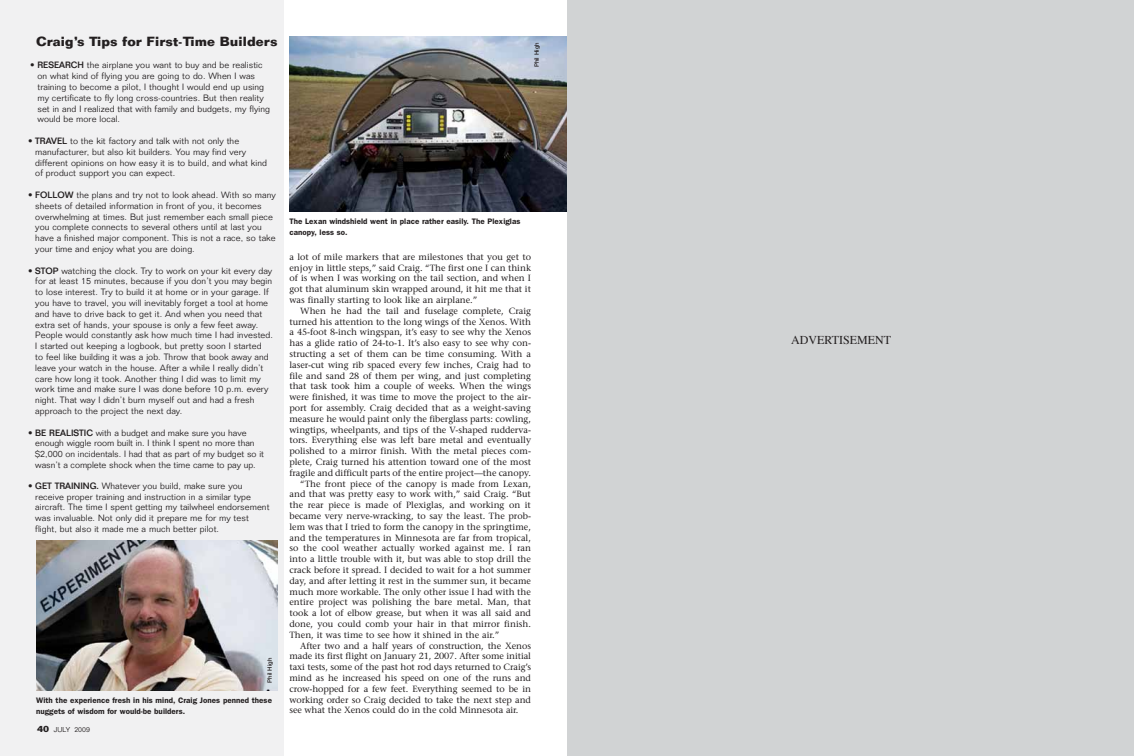
<style>
.page{position:relative;width:1134px;height:756px;background:#fff}
.page>*{position:absolute;margin:0;border:0;box-sizing:border-box;transform-origin:0 0}
.t1{font:700 13px "Folio";letter-spacing:.01em;color:#231f20}
.t2{font:12px "Times";color:#231f20}
.t3{font:9px/10.8px "Stone Serif";letter-spacing:-.005em;color:#231f20;text-align:justify}
.t4{font:300 9px/10.8px "Folio";letter-spacing:.01em;color:#231f20}
.t5{font:600 8px/11px "Franklin Gothic";letter-spacing:.005em;color:#231f20}
.t6{font:300 7px "Folio";color:#231f20}
.t7{font:500 6px "Helvetica Neue";color:#231f20}
.s1{font-weight:500}
.s2{font-weight:700;font-size:9px}
</style>
<div class="page">
<div style="left:0;top:0;width:283px;height:756px;background:#f1f1f2"></div>
<div style="left:568px;top:0;width:566px;height:756px;background:#d1d3d4"></div>
<img style="left:36px;top:541px;width:242px;height:150px">
<img style="left:290px;top:36px;width:277px;height:176px">
<h1 class="t1" style="left:36px;top:34px;width:243px">Craig’s Tips for First-Time Builders</h1>
<p class="t4" style="left:37px;top:60px;width:234px;text-indent:-7px"><span class="s1">• RESEARCH</span> the airplane you want to buy and be realistic on what kind of flying you are going to do. When I was training to become a pilot, I thought I would end up using my certificate to fly long cross-countries. But then reality set in and I realized that with family and budgets, my flying would be more local.</p>
<p class="t4" style="left:35px;top:135px;width:233px;text-indent:-7px"><span class="s1">• TRAVEL</span> to the kit factory and talk with not only the manufacturer, but also kit builders. You may find very different opinions on how easy it is to build, and what kind of product support you can expect.</p>
<p class="t4" style="left:35px;top:189px;width:242px;text-indent:-7px"><span class="s1">• FOLLOW</span> the plans and try not to look ahead. With so many sheets of detailed information in front of you, it becomes overwhelming at times. But just remember each small piece you complete connects to several others until at last you have a finished major component. This is not a race, so take your time and enjoy what you are doing.</p>
<p class="t4" style="left:35px;top:265px;width:239px;text-indent:-7px"><span class="s1">• STOP</span> watching the clock. Try to work on your kit every day for at least 15 minutes, because if you don’t you may begin to lose interest. Try to build it at home or in your garage. If you have to travel, you will inevitably forget a tool at home and have to drive back to get it. And when you need that extra set of hands, your spouse is only a few feet away.<br>People would constantly ask how much time I had invested.<br>I started out keeping a logbook, but pretty soon I started<br>to feel like building it was a job. Throw that book away and leave your watch in the house. After a while I really didn’t care how long it took. Another thing I did was to limit my work time and make sure I was done before 10 p.m. every night. That way I didn’t burn myself out and had a fresh approach to the project the next day.</p>
<p class="t4" style="left:35px;top:427px;width:230px;text-indent:-7px"><span class="s1">• BE REALISTIC</span> with a budget and make sure you have enough wiggle room built in. I think I spent no more than $2,000 on incidentals. I had that as part of my budget so it wasn’t a complete shock when the time came to pay up.</p>
<p class="t4" style="left:35px;top:480px;width:236px;text-indent:-7px"><span class="s1">• GET TRAINING.</span> Whatever you build, make sure you receive proper training and instruction in a similar type aircraft. The time I spent getting my tailwheel endorsement was invaluable. Not only did it prepare me for my test flight, but also it made me a much better pilot.</p>
<p class="t7" style="left:266px;top:683px;width:26px;rotate:-90deg">Phil High</p>
<p class="t5" style="left:36px;top:695px;width:238px">With the experience fresh in his mind, Craig Jones penned these nuggets of wisdom for would-be builders.</p>
<p class="t6" style="left:37px;top:725px;width:55px"><span class="s2">40</span> JULY 2009</p>
<p class="t7" style="left:533px;top:67px;width:26px;rotate:-90deg">Phil High</p>
<p class="t5" style="left:290px;top:216px;width:232px">The Lexan windshield went in place rather easily. The Plexiglas canopy, less so.</p>
<p class="t3" style="left:290px;top:251px;width:243px">a lot of mile markers that are milestones that you get to enjoy in little steps,” said Craig. “The first one I can think of is when I was working on the tail section, and when I got that aluminum skin wrapped around, it hit me that it was finally starting to look like an airplane.”</p>
<p class="t3" style="left:300px;top:305px;width:232px">When he had the tail and fuselage complete, Craig</p>
<p class="t3" style="left:290px;top:316px;width:243px">turned his attention to the long wings of the Xenos. With</p>
<p class="t3" style="left:290px;top:327px;width:243px">a 45-foot 8-inch wingspan, it’s easy to see why the Xenos</p>
<p class="t3" style="left:290px;top:338px;width:243px">has a glide ratio of 24-to-1. It’s also easy to see why con-</p>
<p class="t3" style="left:290px;top:348px;width:243px">structing a set of them can be time consuming. With a</p>
<p class="t3" style="left:290px;top:359px;width:243px">laser-cut wing rib spaced every few inches, Craig had to</p>
<p class="t3" style="left:290px;top:370px;width:243px">file and sand 28 of them per wing, and just completing</p>
<p class="t3" style="left:290px;top:381px;width:243px">that task took him a couple of weeks. When the wings</p>
<p class="t3" style="left:290px;top:392px;width:243px">were finished, it was time to move the project to the air-</p>
<p class="t3" style="left:290px;top:402px;width:243px">port for assembly. Craig decided that as a weight-saving</p>
<p class="t3" style="left:290px;top:413px;width:243px">measure he would paint only the fiberglass parts: cowling,</p>
<p class="t3" style="left:290px;top:424px;width:243px">wingtips, wheelpants, and tips of the V-shaped rudderva-</p>
<p class="t3" style="left:290px;top:435px;width:243px">tors. Everything else was left bare metal and eventually</p>
<p class="t3" style="left:290px;top:446px;width:243px">polished to a mirror finish. With the metal pieces com-</p>
<p class="t3" style="left:290px;top:456px;width:243px">plete, Craig turned his attention toward one of the most</p>
<p class="t3" style="left:290px;top:467px;width:243px">fragile and difficult parts of the entire project—the canopy.</p>
<p class="t3" style="left:300px;top:478px;width:232px">“The front piece of the canopy is made from Lexan,</p>
<p class="t3" style="left:290px;top:489px;width:243px">and that was pretty easy to work with,” said Craig. “But</p>
<p class="t3" style="left:290px;top:500px;width:243px">the rear piece is made of Plexiglas, and working on it</p>
<p class="t3" style="left:290px;top:510px;width:243px">became very nerve-wracking, to say the least. The prob-</p>
<p class="t3" style="left:290px;top:521px;width:243px">lem was that I tried to form the canopy in the springtime,</p>
<p class="t3" style="left:290px;top:532px;width:243px">and the temperatures in Minnesota are far from tropical,</p>
<p class="t3" style="left:290px;top:543px;width:243px">so the cool weather actually worked against me. I ran</p>
<p class="t3" style="left:290px;top:554px;width:243px">into a little trouble with it, but was able to stop drill the</p>
<p class="t3" style="left:290px;top:564px;width:243px">crack before it spread. I decided to wait for a hot summer</p>
<p class="t3" style="left:290px;top:575px;width:243px">day, and after letting it rest in the summer sun, it became</p>
<p class="t3" style="left:290px;top:586px;width:243px">much more workable. The only other issue I had with the</p>
<p class="t3" style="left:290px;top:597px;width:243px">entire project was polishing the bare metal. Man, that</p>
<p class="t3" style="left:290px;top:608px;width:243px">took a lot of elbow grease, but when it was all said and</p>
<p class="t3" style="left:290px;top:618px;width:243px">done, you could comb your hair in that mirror finish.</p>
<p class="t3" style="left:290px;top:629px;width:211px">Then, it was time to see how it shined in the air.”</p>
<p class="t3" style="left:300px;top:640px;width:232px">After two and a half years of construction, the Xenos</p>
<p class="t3" style="left:290px;top:651px;width:243px">made its first flight on January 21, 2007. After some initial</p>
<p class="t3" style="left:290px;top:662px;width:243px">taxi tests, some of the past hot rod days returned to Craig’s</p>
<p class="t3" style="left:290px;top:672px;width:243px">mind as he increased his speed on one of the runs and</p>
<p class="t3" style="left:290px;top:683px;width:243px">crow-hopped for a few feet. Everything seemed to be in</p>
<p class="t3" style="left:290px;top:694px;width:243px">working order so Craig decided to take the next step and</p>
<p class="t3" style="left:290px;top:705px;width:231px">see what the Xenos could do in the cold Minnesota air.</p>
<h2 class="t2" style="left:791px;top:328px;width:101px">ADVERTISEMENT</h2>
</div>
